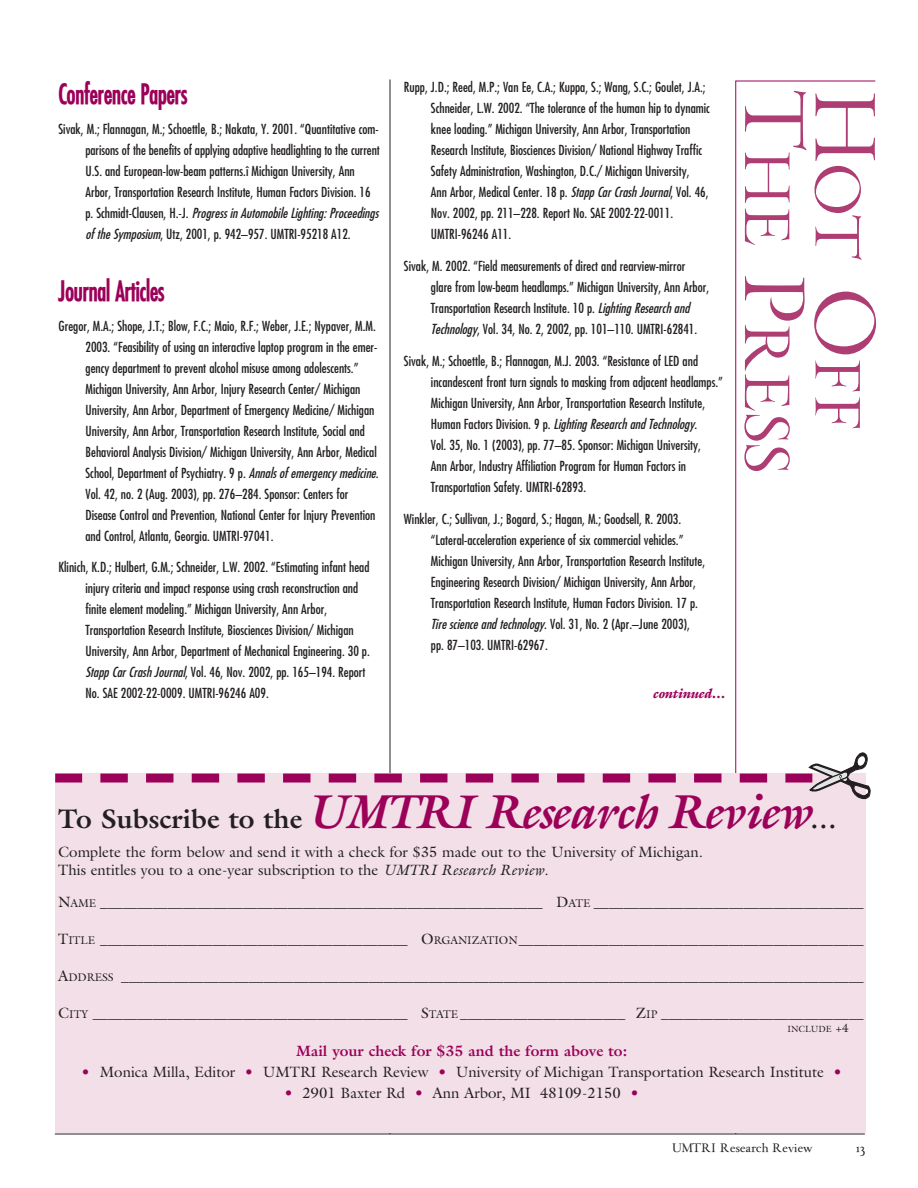
<style>
.page{position:relative;width:918px;height:1188px;background:#fff}
.page>*{position:absolute;margin:0;border:0;box-sizing:border-box;transform-origin:0 0}
.t1{font:70.8px/70.5px "Cheneau Small Caps";color:#ad3d73}
.t2{font:italic 700 48px "Galliard";letter-spacing:-.035em;color:#9c0159}
.t3{font:27px "Fuji CN BO";letter-spacing:-.005em;color:#9c0159}
.t4{font:15px/18px "Galliard";color:#231f20}
.t5{font:700 15px "Galliard";color:#9c0159}
.t6{font:13.5px/21px "Fuji NO";color:#231f20}
.t7{font:italic 13.5px "Fuji";color:#231f20}
.t8{font:13.5px "Cheneau Philosophie";color:#231f20}
.t9{font:italic 900 13.5px "Galliard";color:#9c0159}
.t10{font:9px "Galliard";color:#231f20}
.s1{font-family:"Fuji NO";font-style:normal}
.s2{font-family:"Fuji";font-style:italic}
.s3{font-size:94.5px}
.s4{font-style:normal;font-size:27px;color:#231f20}
.s5{font-size:27px;color:#231f20}
.s6{font-style:italic}
.s7{font-size:11.25px}
.s8{color:#9c0159}
.s9{font-size:12px}
</style>
<div class="page">
<svg style="left:735px;top:80px;width:141px;height:1054px"></svg>
<hr style="left:390px;top:80px;width:1px;height:1054px;background:#231f20">
<div style="left:55px;top:774px;width:810px;height:359px;background:#f2dfe7"></div>
<svg style="left:82px;top:774px;width:686px;height:9px"></svg>
<div style="left:55px;top:774px;width:27px;height:9px;background:#9c0159"></div>
<div style="left:785px;top:774px;width:27px;height:9px;background:#9c0159"></div>
<svg style="left:809px;top:753px;width:61px;height:46px"></svg>
<hr style="left:55px;top:1134px;width:810px;height:1px;background:#231f20">
<h3 class="t3" style="left:58px;top:81px;width:130px">Conference Papers</h3>
<p class="t6" style="left:86px;top:119px;width:296px;text-indent:-27px">Sivak, M.; Flannagan, M.; Schoettle, B.; Nakata, Y. 2001. “Quantitative com&shy;parisons of the benefits of applying adaptive headlighting to the current U.S. and European-low-beam patterns.î Michigan University, Ann Arbor, Transportation Research Institute, Human Factors Division. 16</p>
<p class="t7" style="left:86px;top:207px;width:294px"><span class="s1">p. Schmidt-Clausen, H.-J.</span> Progress in Automobile Lighting: Proceedings</p>
<p class="t6" style="left:86px;top:224px;width:267px"><span class="s2">of the Symposium</span>, Utz, 2001, p. 942–957. UMTRI-95218 A12.</p>
<h3 class="t3" style="left:58px;top:278px;width:108px">Journal Articles</h3>
<p class="t6" style="left:85px;top:316px;width:295px;text-indent:-27px">Gregor, M.A.; Shope, J.T.; Blow, F.C.; Maio, R.F.; Weber, J.E.; Nypaver, M.M.<br>2003. “Feasibility of using an interactive laptop program in the emer&shy;gency department to prevent alcohol misuse among adolescents.” Michigan University, Ann Arbor, Injury Research Center/ Michigan University, Ann Arbor, Department of Emergency Medicine/ Michigan University, Ann Arbor, Transportation Research Institute, Social and Behavioral Analysis Division/ Michigan University, Ann Arbor, Medical School, Department of Psychiatry. 9 p. <span class="s2">Annals of emergency medicine</span>.<br>Vol. 42, no. 2 (Aug. 2003), pp. 276–284. Sponsor: Centers for Disease Control and Prevention, National Center for Injury Prevention and Control, Atlanta, Georgia. UMTRI-97041.</p>
<p class="t6" style="left:85px;top:558px;width:286px;text-indent:-27px">Klinich, K.D.; Hulbert, G.M.; Schneider, L.W. 2002. “Estimating infant head injury criteria and impact response using crash reconstruction and finite element modeling.” Michigan University, Ann Arbor, Transportation Research Institute, Biosciences Division/ Michigan University, Ann Arbor, Department of Mechanical Engineering. 30 p.<br><span class="s2">Stapp Car Crash Journal</span>, Vol. 46, Nov. 2002, pp. 165–194. Report No. SAE 2002-22-0009. UMTRI-96246 A09.</p>
<p class="t6" style="left:431px;top:77px;width:281px;text-indent:-27px">Rupp, J.D.; Reed, M.P.; Van Ee, C.A.; Kuppa, S.; Wang, S.C.; Goulet, J.A.; Schneider, L.W. 2002. “The tolerance of the human hip to dynamic knee loading.” Michigan University, Ann Arbor, Transportation Research Institute, Biosciences Division/ National Highway Traffic Safety Administration, Washington, D.C./ Michigan University,<br>Ann Arbor, Medical Center. 18 p. <span class="s2">Stapp Car Crash Journal</span>, Vol. 46, Nov. 2002, pp. 211–228. Report No. SAE 2002-22-0011.<br>UMTRI-96246 A11.</p>
<p class="t6" style="left:431px;top:256px;width:280px;text-indent:-27px">Sivak, M. 2002. “Field measurements of direct and rearview-mirror glare from low-beam headlamps.” Michigan University, Ann Arbor, Transportation Research Institute. 10 p. <span class="s2">Lighting Research and Technology</span>, Vol. 34, No. 2, 2002, pp. 101–110. UMTRI-62841.</p>
<p class="t6" style="left:431px;top:351px;width:293px;text-indent:-27px">Sivak, M.; Schoettle, B.; Flannagan, M.J. 2003. “Resistance of LED and incandescent front turn signals to masking from adjacent headlamps.”<br>Michigan University, Ann Arbor, Transportation Research Institute,</p>
<p class="t7" style="left:431px;top:418px;width:268px"><span class="s1">Human Factors Division. 9 p.</span> Lighting Research and Technology<span class="s1">.</span></p>
<p class="t6" style="left:431px;top:435px;width:272px">Vol. 35, No. 1 (2003), pp. 77–85. Sponsor: Michigan University,<br>Ann Arbor, Industry Affiliation Program for Human Factors in<br>Transportation Safety. UMTRI-62893.</p>
<p class="t6" style="left:431px;top:509px;width:276px;text-indent:-27px">Winkler, C.; Sullivan, J.; Bogard, S.; Hagan, M.; Goodsell, R. 2003. “Lateral-acceleration experience of six commercial vehicles.” Michigan University, Ann Arbor, Transportation Research Institute, Engineering Research Division/ Michigan University, Ann Arbor, Transportation Research Institute, Human Factors Division. 17 p.<br><span class="s2">Tire science and technology</span>. Vol. 31, No. 2 (Apr.–June 2003), pp. 87–103. UMTRI-62967.</p>
<p class="t9" style="left:654px;top:688px;width:74px">continued…</p>
<h1 class="t1" style="left:875px;top:91px;width:384px;rotate:90deg"><span class="s3">H</span>OT <span class="s3">O</span>FF<br><span class="s3">T</span>HE <span class="s3">P</span>RESS</h1>
<h2 class="t2" style="left:58px;top:783px;width:780px"><span class="s4">To Subscribe to the</span> UMTRI Research Review<span class="s5">…</span></h2>
<p class="t4" style="left:58px;top:843px;width:646px">Complete the form below and send it with a check for $35 made out to the University of Michigan.<br>This entitles you to a one-year subscription to the <span class="s6">UMTRI Research Review</span>.</p>
<p class="t4" style="left:58px;top:893px;width:807px">N<span class="s7">AME</span> ___________________________________________________________ D<span class="s7">ATE</span> ____________________________________</p>
<p class="t4" style="left:58px;top:930px;width:807px">T<span class="s7">ITLE</span> _________________________________________ O<span class="s7">RGANIZATION</span>______________________________________________</p>
<p class="t4" style="left:58px;top:967px;width:807px">A<span class="s7">DDRESS</span> ___________________________________________________________________________________________________</p>
<p class="t4" style="left:58px;top:1004px;width:807px">C<span class="s7">ITY</span> __________________________________________ S<span class="s7">TATE</span> ______________________ Z<span class="s7">IP</span> ___________________________</p>
<p class="t5" style="left:296px;top:1042px;width:332px">Mail your check for $35 and the form above to:</p>
<p class="t4" style="left:81px;top:1062px;width:763px"><span class="s8">•</span> Monica Milla, Editor <span class="s8">•</span> UMTRI Research Review <span class="s8">•</span> University of Michigan Transportation Research Institute <span class="s8">•</span></p>
<p class="t4" style="left:284px;top:1083px;width:357px"><span class="s8">•</span> 2901 Baxter Rd <span class="s8">•</span> Ann Arbor, MI 48109-2150 <span class="s8">•</span></p>
<p class="t10" style="left:787px;top:1023px;width:63px">INCLUDE <span class="s9">+4</span></p>
<p class="t8" style="left:672px;top:1139px;width:142px">UMTRI Research Review</p>
<p class="t8" style="left:856px;top:1139px;width:11px">13</p>
</div>
